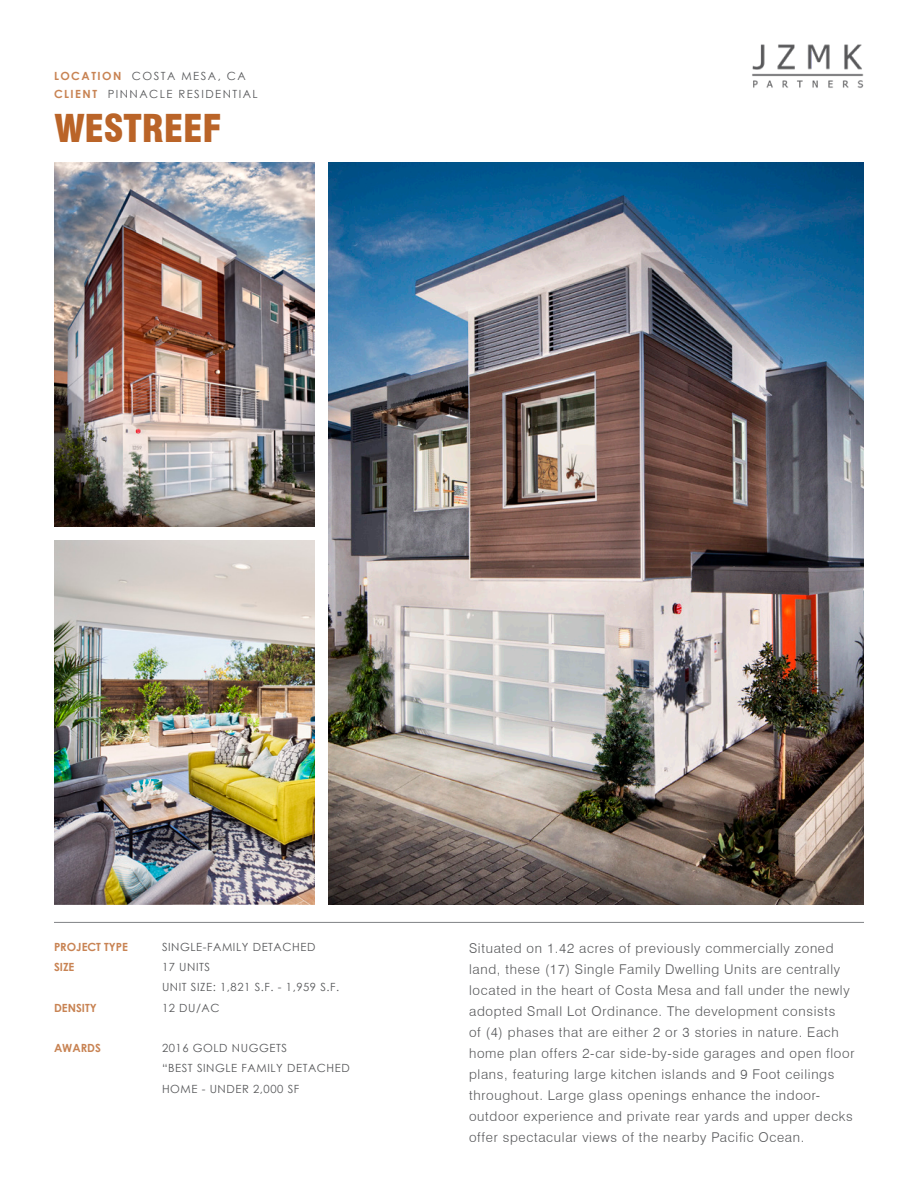
<style>
.page{position:relative;width:918px;height:1188px;background:#fff}
.page>*{position:absolute;margin:0;border:0;box-sizing:border-box;transform-origin:0 0}
.TOC_Entry{font:900 condensed 37.5px "Swiss 721 BT";color:#ba6428}
.Main_BodyText{font:300 13.5px/21px "Swiss 721 BT";letter-spacing:.05em;color:#57585a}
.stats{font:11.25px "Century Gothic";letter-spacing:.05em;color:#57585a}
.stats-2{font:11.25px "Century Gothic";letter-spacing:.13em;color:#57585a}
.stats-3{font:700 11.25px "Century Gothic";color:#c88353}
.s1{font-weight:700;color:#c88353}
</style>
<div class="page">
<img style="left:752px;top:44px;width:112px;height:44px">
<hr style="left:54px;top:922px;width:810px;height:1px;background:#808285">
<img style="left:54px;top:162px;width:261px;height:364px">
<img style="left:328px;top:162px;width:536px;height:742px">
<img style="left:54px;top:540px;width:261px;height:364px">
<p class="stats-2" style="left:54px;top:68px;width:193px"><span class="s1">LOCATION</span> COSTA MESA, CA</p>
<p class="stats-2" style="left:54px;top:86px;width:205px"><span class="s1">CLIENT</span> PINNACLE RESIDENTIAL</p>
<p class="TOC_Entry" style="left:54px;top:106px;width:169px">WESTREEF</p>
<p class="stats-3" style="left:54px;top:938px;width:76px">PROJECT TYPE</p>
<p class="stats" style="left:162px;top:939px;width:155px">SINGLE-FAMILY DETACHED</p>
<p class="stats-3" style="left:54px;top:958px;width:22px">SIZE</p>
<p class="stats" style="left:162px;top:959px;width:50px">17 UNITS</p>
<p class="stats" style="left:162px;top:979px;width:179px">UNIT SIZE: 1,821 S.F. - 1,959 S.F.</p>
<p class="stats-3" style="left:54px;top:999px;width:44px">DENSITY</p>
<p class="stats" style="left:162px;top:1000px;width:59px">12 DU/AC</p>
<p class="stats-3" style="left:54px;top:1039px;width:49px">AWARDS</p>
<p class="stats" style="left:162px;top:1040px;width:127px">2016 GOLD NUGGETS</p>
<p class="stats" style="left:162px;top:1060px;width:189px">“BEST SINGLE FAMILY DETACHED</p>
<p class="stats" style="left:162px;top:1081px;width:139px">HOME - UNDER 2,000 SF</p>
<p class="Main_BodyText" style="left:469px;top:937px;width:387px">Situated on 1.42 acres of previously commercially zoned land, these (17) Single Family Dwelling Units are centrally located in the heart of Costa Mesa and fall under the newly adopted Small Lot Ordinance. The development consists<br>of (4) phases that are either 2 or 3 stories in nature. Each home plan offers 2-car side-by-side garages and open floor plans, featuring large kitchen islands and 9 Foot ceilings throughout. Large glass openings enhance the indoor&shy;outdoor experience and private rear yards and upper decks offer spectacular views of the nearby Pacific Ocean.</p>
</div>
